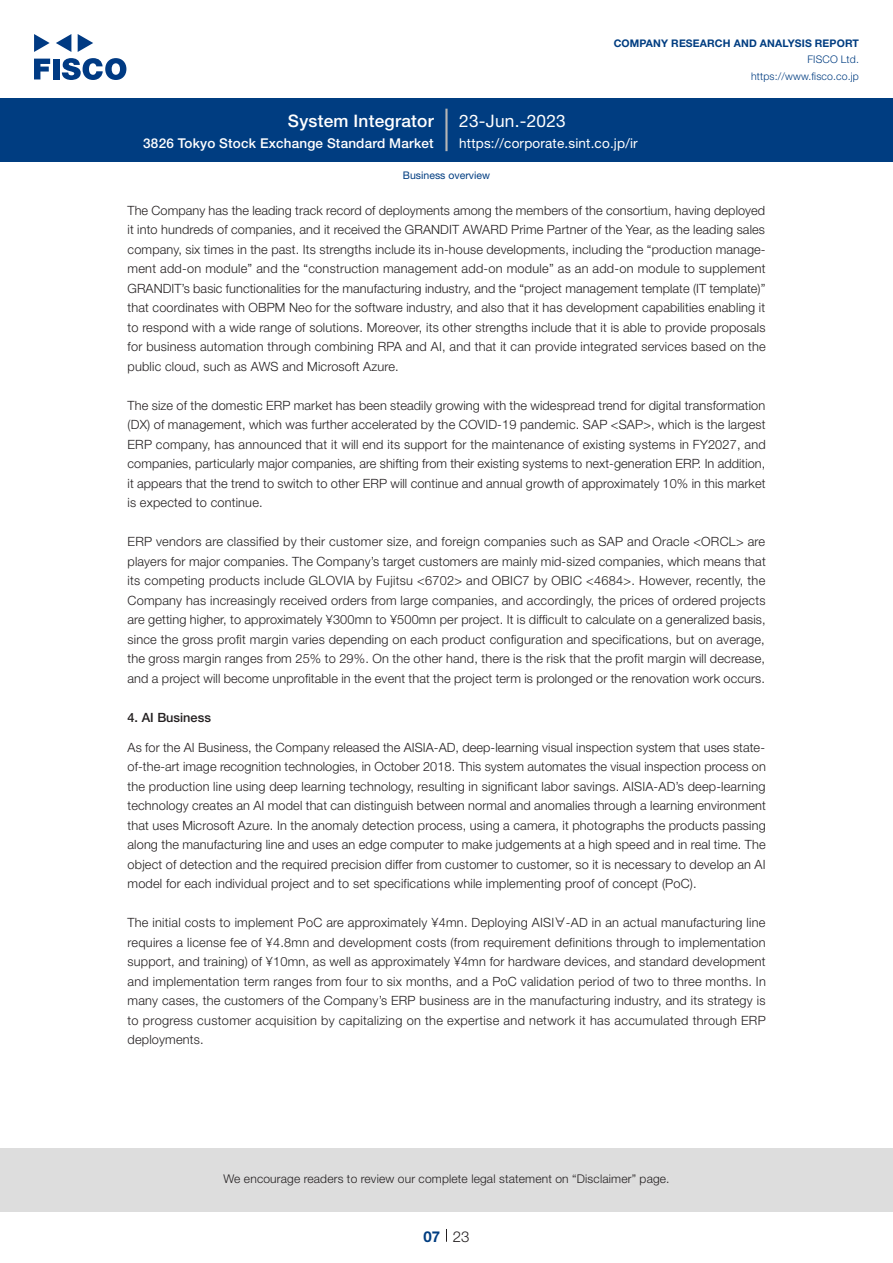
<style>
.page{position:relative;width:893px;height:1263px;background:#fff}
.page>*{position:absolute;margin:0;border:0;box-sizing:border-box;transform-origin:0 0}
.t1{font:500 17.25px "Helvetica Neue LT Std";letter-spacing:.015em;color:#fff}
.t2{font:17.25px "Helvetica Neue LT Std";letter-spacing:.015em;color:#fff}
.t3{font:300 15px "Helvetica Neue LT Std";color:#231f20}
.t4{font:700 15px "Helvetica Neue LT Std";color:#003d81}
.t5{font:500 13.5px "Helvetica Neue LT Std";letter-spacing:.015em;color:#fff}
.t6{font:13.5px "Helvetica Neue LT Std";letter-spacing:.015em;color:#fff}
.t7{font:300 12.75px/19.5px "Helvetica Neue LT Std";letter-spacing:.01em;color:#231f20;text-align:justify}
.t8{font:500 12.75px "Helvetica Neue LT Std";color:#231f20}
.t9{font:300 12px "Helvetica Neue LT Std";letter-spacing:.015em;color:#231f20}
.t10{font:700 10.5px "Helvetica Neue LT Std";letter-spacing:.015em;color:#003d81}
.t11{font:300 10.5px/16.5px "Helvetica Neue LT Std";letter-spacing:.015em;color:#003d81;text-align:right}
.t12{font:10.5px "Helvetica Neue LT Std";color:#003d81}
.s1{font-family:"Hiragino UD Sans F Std N W3";font-weight:400}
</style>
<div class="page">
<div style="left:0;top:1148px;width:893px;height:64px;background:#ddd"></div>
<svg style="left:34px;top:59px;width:16px;height:20px"></svg>
<div style="left:53px;top:59px;width:6px;height:20px;background:#003a83"></div>
<svg style="left:62px;top:58px;width:64px;height:22px"></svg>
<svg style="left:34px;top:34px;width:16px;height:18px"></svg>
<svg style="left:78px;top:34px;width:15px;height:18px"></svg>
<svg style="left:56px;top:34px;width:15px;height:18px"></svg>
<div style="left:0;top:98px;width:893px;height:64px;background:#003d81"></div>
<hr style="left:445px;top:109px;width:3px;height:42px;background:#b5b5b6">
<svg style="left:446px;top:1229px;width:1px;height:13px"></svg>
<h1 class="t1" style="left:288px;top:110px;width:147px">System Integrator</h1>
<p class="t5" style="left:143px;top:135px;width:292px">3826 Tokyo Stock Exchange Standard Market</p>
<h1 class="t2" style="left:459px;top:110px;width:108px">23-Jun.-2023</h1>
<p class="t10" style="left:614px;top:37px;width:247px">COMPANY RESEARCH AND ANALYSIS REPORT</p>
<p class="t11" style="left:751px;top:51px;width:109px">FISCO Ltd. https://www.fisco.co j p.</p>
<p class="t6" style="left:459px;top:135px;width:180px">https://corporate.sint. c o j p. i r/</p>
<p class="t12" style="left:403px;top:169px;width:89px">Business overview</p>
<p class="t7" style="left:128px;top:200px;width:639px">The Company has the leading track record of deployments among the members of the consortium, having deployed it into hundreds of companies, and it received the GRANDIT AWARD Prime Partner of the Year, as the leading sales</p>
<p class="t7" style="left:128px;top:259px;width:639px">ment add-on module” and the “construction management add-on module” as an add-on module to supplement</p>
<p class="t7" style="left:128px;top:239px;width:639px">company, six times in the past. Its strengths include its in-house developments, including the “production manage-</p>
<p class="t7" style="left:128px;top:278px;width:640px">GRANDIT s’ basic functionalities for the manufacturing industry, and the “project management template (IT template “( that coordinates with OBPM Neo for the software industry, and also that it has development capabilities enabling it to respond with a wide range of solutions. Moreover, its other strengths include that isit able to provide proposals for business automation through combining RPA and AI, and that it can provide integrated services based on the public cloud, such as AWS and Microsoft Azure.</p>
<p class="t7" style="left:128px;top:395px;width:640px">The size of the domestic ERP market has been steadily growing with the widespread trend for digital transformation (DX) of management, which was further accelerated by the COVID-19 pandemic. SAP &lt;SAP&gt;, which is the largest ERP company, has announced that it will end its support for the maintenance of existing systems in FY2027, and companies, particularly major companies, are shifting from their existing systems to next-generation ERP In. addition, it appears that the trend to switch to other ERP will continue and annual growth of approximately 10% in this market is expected to continue.</p>
<p class="t7" style="left:128px;top:532px;width:640px">ERP vendors are classified by their customer size, and foreign companies such as SAP and Oracle &lt;ORCL&gt; are players for major companies. The Company s’ target customers are mainly mid-sized companies, which means that its competing products include GLOVIA by Fujitsu &lt;6702&gt; and OBIC7 by OBIC &lt;4684&gt;. However, recently, the Company has increasingly received orders from large companies, and accordingly, the prices of ordered projects are getting higher to, approximately ¥300mn to ¥500mn per project isIt. difficult to calculate on a generalized basis, since the gross profit margin varies depending on each product configuration and specifications, but on average, the gross margin ranges from 25% to 29%. On the other hand, there is the risk that the profit margin will decrease, and a project will become unprofitable in the event that the project term is prolonged or the renovation work occurs.</p>
<p class="t8" style="left:128px;top:710px;width:85px">4. AI Business</p>
<p class="t7" style="left:128px;top:737px;width:639px">As for the AI Business, the Company released the AISIA-AD, deep-learning visual inspection system that uses state-</p>
<p class="t7" style="left:128px;top:776px;width:640px">the production line using deep learning technology, resulting in significant labor savings. AISIA-AD s’ deep-learning technology creates an AI model that can distinguish between normal and anomalies through a learning environment that uses Microsoft Azure In. the anomaly detection process, using a camera it, photographs the products passing along the manufacturing line and uses an edge computer to make judgements at a high speed and in real time. The object of detection and the required precision differ from customer to customer, so isit necessary to develop an AI model for each individual project and to set specifications while implementing proof of concept (PoC .(</p>
<p class="t7" style="left:128px;top:913px;width:640px">The initial costs to implement PoC are approximately ¥4mn. Deploying AISI<span class="s1">∀</span>-AD in an actual manufacturing line requires a license fee of ¥4.8mn and development costs (from requirement definitions through to implementation support, and training) of ¥10mn, as well as approximately ¥4mn for hardware devices, and standard development and implementation term ranges from four to six months, and a PoC validation period of two to three months In. many cases, the customers of the Company s’ ERP business are in the manufacturing industry, and its strategy is to progress customer acquisition by capitalizing on the expertise and network it has accumulated through ERP deployments.</p>
<p class="t7" style="left:128px;top:757px;width:640px">of-the-art image recognition technologies in, October 2018. This system automates the visual inspection process on</p>
<p class="t9" style="left:223px;top:1171px;width:448px">We encourage readers to review our complete legal statement on “Disclaimer” page.</p>
<p class="t4" style="left:423px;top:1227px;width:18px">07</p>
<p class="t3" style="left:453px;top:1227px;width:18px">23</p>
</div>
